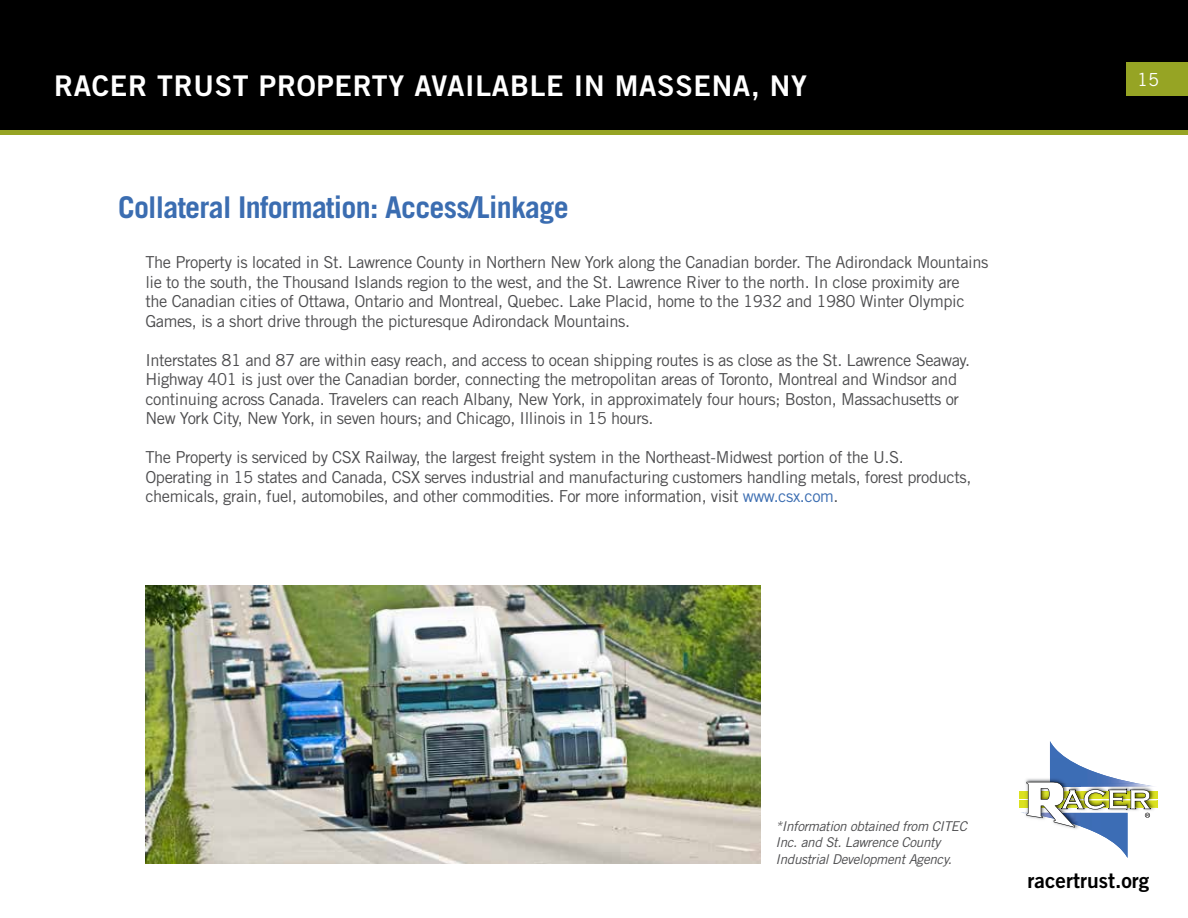
<style>
.page{position:relative;width:1188px;height:918px;background:#fff}
.page>*{position:absolute;margin:0;border:0;box-sizing:border-box;transform-origin:0 0}
.t1{font:700 30px "Trade Gothic LT Std";letter-spacing:-.025em;color:#3b6db1}
.t2{font:28.5px "Trade Gothic LT Std Bd 2";letter-spacing:.025em;color:#fff}
.t3{font:21px "Trade Gothic LT Std Bd 2";color:#000}
.t4{font:18px "Trade Gothic LT Std";color:#fff}
.t5{font:16.5px/19.5px "Trade Gothic LT Std";letter-spacing:-.025em;color:#4d4d4f}
.t6{font:italic 13.5px/16.5px "Trade Gothic LT Std";letter-spacing:-.025em;color:#4d4d4f}
.s1{color:#3b6db1}
</style>
<div class="page">
<div style="left:1px;top:1px;width:1186px;height:131px;background:#000"></div>
<div style="left:0;top:0;width:1188px;height:133px;border:2px solid #000"></div>
<div style="left:1126px;top:62px;width:62px;height:34px;background:#96a424"></div>
<div style="left:0;top:130px;width:1188px;height:5px;background:#96a424"></div>
<div style="left:1019px;top:791px;width:139px;height:7px;background:#dbe120"></div>
<div style="left:1019px;top:801px;width:139px;height:7px;background:#dbe120"></div>
<svg style="left:1021px;top:741px;width:137px;height:117px"></svg>
<img style="left:145px;top:586px;width:615px;height:278px">
<h2 class="t2" style="left:54px;top:68px;width:755px">RACER TRUST PROPERTY AVAILABLE IN MASSENA, NY</h2>
<h1 class="t1" style="left:118px;top:189px;width:452px">Collateral Information: Access/Linkage</h1>
<p class="t5" style="left:145px;top:253px;width:845px">The Property is located in St. Lawrence County in Northern New York along the Canadian border. The Adirondack Mountains lie to the south, the Thousand Islands region to the west, and the St. Lawrence River to the north. In close proximity are<br>the Canadian cities of Ottawa, Ontario and Montreal, Quebec. Lake Placid, home to the 1932 and 1980 Winter Olympic Games, is a short drive through the picturesque Adirondack Mountains.</p>
<p class="t5" style="left:145px;top:350px;width:826px">Interstates 81 and 87 are within easy reach, and access to ocean shipping routes is as close as the St. Lawrence Seaway.<br>Highway 401 is just over the Canadian border, connecting the metropolitan areas of Toronto, Montreal and Windsor and continuing across Canada. Travelers can reach Albany, New York, in approximately four hours; Boston, Massachusetts or New York City, New York, in seven hours; and Chicago, Illinois in 15 hours.</p>
<p class="t5" style="left:145px;top:448px;width:828px">The Property is serviced by CSX Railway, the largest freight system in the Northeast-Midwest portion of the U.S.<br>Operating in 15 states and Canada, CSX serves industrial and manufacturing customers handling metals, forest products, chemicals, grain, fuel, automobiles, and other commodities. For more information, visit <span class="s1">www.csx.com</span>.</p>
<p class="t4" style="left:1137px;top:68px;width:23px">15</p>
<p class="t6" style="left:776px;top:818px;width:193px">*Information obtained from CITEC<br>Inc. and St. Lawrence County<br>Industrial Development Agency.</p>
<p class="t3" style="left:1028px;top:867px;width:123px">racertrust.org</p>
</div>
